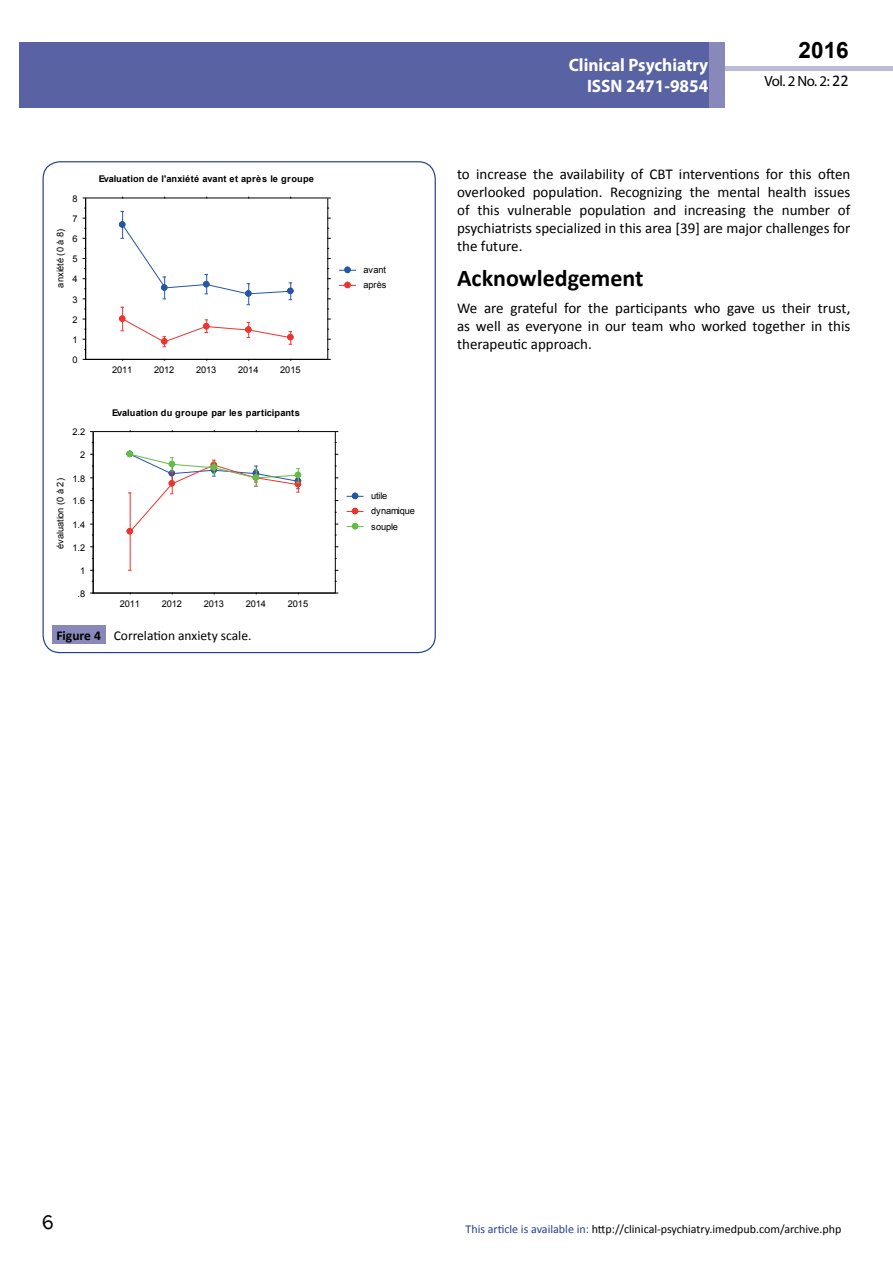
<style>
.page{position:relative;width:893px;height:1263px;background:#fff}
.page>*{position:absolute;margin:0;border:0;box-sizing:border-box;transform-origin:0 0}
.t1{font:25.5px "Tunga";color:#000}
.t2{font:700 24px "Calibri";color:#000}
.t3{font:700 22.5px "Arial";color:#000}
.t4{font:700 18px/21.6px "Myriad Pro";color:#fff;text-align:right;scale:.96 1}
.t5{font:15px/18px "Calibri";color:#000;text-align:justify}
.t6{font:14.85px "Myriad Pro";color:#000}
.t7{font:13.5px "Calibri";color:#000}
.t8{font:12px "Calibri";color:#000}
.t9{font:9.3px "Arial";letter-spacing:-.01em;color:#000}
.t10{font:700 9.3px "Arial";letter-spacing:.025em;color:#000}
.s1{font-weight:700}
.s2{font-family:"Calibri";font-size:16.35px}
.s3{color:#25408f}
</style>
<div class="page">
<div style="left:722px;top:66px;width:171px;height:5px;background:#bcbbd7"></div>
<div style="left:19px;top:42px;width:706px;height:66px;background:#5962a2"></div>
<div style="left:710px;top:42px;width:15px;height:66px;background:#8889ba"></div>
<div style="left:344px;top:282px;width:7px;height:6px;border:2px solid #ee342e;border-radius:50%"></div>
<div style="left:344px;top:266px;width:7px;height:7px;background:#2356a7;border-radius:50%"></div>
<div style="left:344px;top:266px;width:7px;height:7px;border:2px solid #2356a7;border-radius:50%"></div>
<hr style="left:86px;top:198px;width:241px;height:1px;background:#000">
<hr style="left:327px;top:199px;width:1px;height:160px;background:#000">
<div style="left:119px;top:221px;width:7px;height:7px;border:2px solid #2356a7;border-radius:50%"></div>
<div style="left:287px;top:287px;width:7px;height:7px;border:2px solid #2356a7;border-radius:50%"></div>
<div style="left:119px;top:315px;width:7px;height:7px;border:2px solid #ee342e;border-radius:50%"></div>
<svg style="left:121px;top:211px;width:171px;height:136px"></svg>
<div style="left:287px;top:334px;width:7px;height:6px;border:2px solid #ee342e;border-radius:50%"></div>
<hr style="left:86px;top:359px;width:241px;height:1px;background:#000">
<hr style="left:85px;top:199px;width:1px;height:160px;background:#000">
<svg style="left:347px;top:523px;width:16px;height:6px"></svg>
<svg style="left:347px;top:508px;width:16px;height:6px"></svg>
<div style="left:352px;top:492px;width:6px;height:7px;border:2px solid #2356a7;border-radius:50%"></div>
<hr style="left:94px;top:431px;width:240px;height:1px;background:#000">
<hr style="left:335px;top:432px;width:1px;height:161px;background:#000">
<hr style="left:130px;top:493px;width:1px;height:76px;background:#ee342e">
<div style="left:126px;top:528px;width:7px;height:7px;border:2px solid #ee342e;border-radius:50%"></div>
<div style="left:126px;top:450px;width:7px;height:7px;border:2px solid #64bc46;border-radius:50%"></div>
<svg style="left:128px;top:453px;width:173px;height:80px"></svg>
<div style="left:295px;top:471px;width:6px;height:7px;border:2px solid #64bc46;border-radius:50%"></div>
<hr style="left:93px;top:593px;width:241px;height:1px;background:#000">
<hr style="left:93px;top:432px;width:1px;height:161px;background:#000">
<div style="left:52px;top:625px;width:53px;height:19px;background:#8889ba"></div>
<p class="t9" style="left:73px;top:192px;width:7px">8</p>
<p class="t9" style="left:73px;top:213px;width:7px">7</p>
<p class="t9" style="left:54px;top:287px;width:60px;rotate:-90deg">anxiété (0 à 8)</p>
<p class="t9" style="left:73px;top:233px;width:7px">6</p>
<p class="t9" style="left:73px;top:253px;width:7px">5</p>
<p class="t9" style="left:73px;top:273px;width:7px">4</p>
<p class="t9" style="left:73px;top:293px;width:7px">3</p>
<p class="t9" style="left:73px;top:313px;width:7px">2</p>
<p class="t9" style="left:73px;top:334px;width:7px">1</p>
<p class="t9" style="left:73px;top:354px;width:7px">0</p>
<p class="t9" style="left:73px;top:426px;width:14px">2.2</p>
<p class="t9" style="left:54px;top:549px;width:72px;rotate:-90deg">évaluation (0 à 2)</p>
<p class="t9" style="left:80px;top:449px;width:7px">2</p>
<p class="t9" style="left:73px;top:472px;width:14px">1.8</p>
<p class="t9" style="left:73px;top:495px;width:14px">1.6</p>
<p class="t9" style="left:73px;top:518px;width:14px">1.4</p>
<p class="t9" style="left:73px;top:541px;width:14px">1.2</p>
<p class="t9" style="left:80px;top:565px;width:7px">1</p>
<p class="t9" style="left:78px;top:587px;width:9px">.8</p>
<p class="t10" style="left:99px;top:172px;width:217px">Evaluation de l'anxiété avant et après le groupe</p>
<p class="t9" style="left:112px;top:364px;width:22px">2011</p>
<p class="t9" style="left:154px;top:364px;width:22px">2012</p>
<p class="t9" style="left:196px;top:364px;width:22px">2013</p>
<p class="t9" style="left:238px;top:364px;width:22px">2014</p>
<p class="t9" style="left:280px;top:364px;width:22px">2015</p>
<p class="t10" style="left:112px;top:407px;width:189px">Evaluation du groupe par les participants</p>
<p class="t9" style="left:120px;top:597px;width:22px">2011</p>
<p class="t9" style="left:162px;top:597px;width:22px">2012</p>
<p class="t9" style="left:204px;top:597px;width:22px">2013</p>
<p class="t9" style="left:246px;top:597px;width:22px">2014</p>
<p class="t9" style="left:288px;top:597px;width:22px">2015</p>
<p class="t7" style="left:56px;top:627px;width:197px"><span class="s1">Figure 4</span> Correlation anxiety scale.</p>
<p class="t9" style="left:363px;top:264px;width:24px">avant</p>
<p class="t9" style="left:363px;top:279px;width:25px">après</p>
<p class="t4" style="left:569px;top:53px;width:147px">Clinical Psychiatry<br>ISSN 2471-9854</p>
<h3 class="t3" style="left:799px;top:35px;width:52px">2016</h3>
<p class="t6" style="left:764px;top:72px;width:86px">Vol. 2 No. 2: <span class="s2">22</span></p>
<p class="t5" style="left:457px;top:165px;width:395px">to increase the availability of CBT interventions for this often overlooked population. Recognizing the mental health issues of this vulnerable population and increasing the number of psychiatrists specialized in this area [39] are major challenges for the future.</p>
<h2 class="t2" style="left:457px;top:263px;width:188px">Acknowledgement</h2>
<p class="t5" style="left:457px;top:299px;width:395px">We are grateful for the participants who gave us their trust, as well as everyone in our team who worked together in this therapeutic approach.</p>
<p class="t9" style="left:371px;top:490px;width:18px">utile</p>
<p class="t9" style="left:371px;top:505px;width:45px">dynamique</p>
<p class="t9" style="left:371px;top:520px;width:29px">souple</p>
<h1 class="t1" style="left:42px;top:1205px;width:14px">6</h1>
<p class="t8" style="left:466px;top:1221px;width:377px"><span class="s3">This article is available in:</span> http://clinical-psychiatry.imedpub.com/archive.php</p>
</div>
